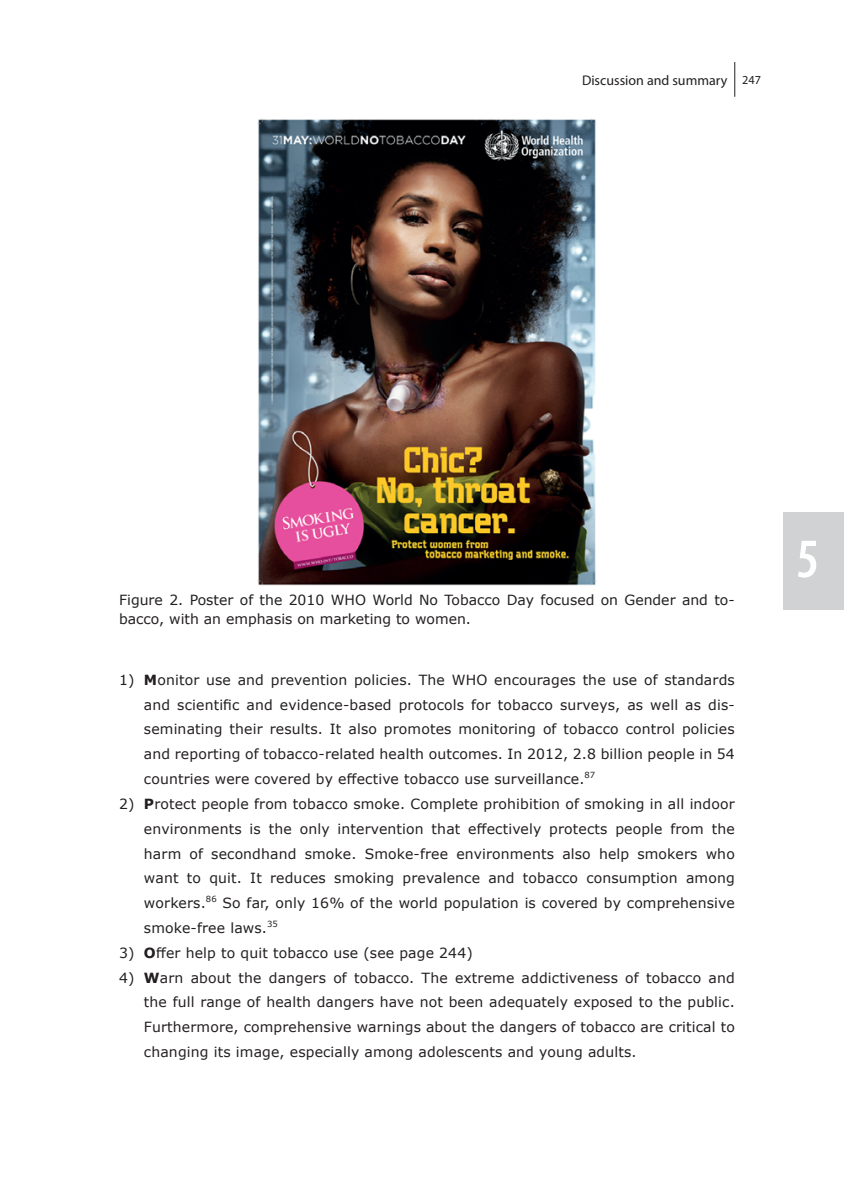
<style>
.page{position:relative;width:844px;height:1191px;background:#fff}
.page>*{position:absolute;margin:0;border:0;box-sizing:border-box;transform-origin:0 0}
.t1{font:600 condensed 56px "Myriad Pro";color:#fff}
.t2{font:14px/24.8px "Verdana";letter-spacing:.01em;color:#231f20;text-align:justify}
.t3{font:14px "Myriad Pro";color:#231f20}
.s1{font-size:12.25px}
.s2{font-weight:700}
</style>
<div class="page">
<div style="left:783px;top:512px;width:60px;height:98px;background:#d1d2d4"></div>
<hr style="left:734px;top:62px;width:1px;height:35px;background:#231f20">
<img style="left:257px;top:118px;width:339px;height:467px">
<p class="t3" style="left:582px;top:72px;width:180px">Discussion and summary <span class="s1">247</span></p>
<p class="t2" style="left:119px;top:590px;width:617px;line-height:19.2px">Figure 2. Poster of the 2010 WHO World No Tobacco Day focused on Gender and to&shy;bacco, with an emphasis on marketing to women.</p>
<p class="t2" style="left:144px;top:667px;width:592px;text-indent:-25px">1) <span class="s2">M</span>onitor use and prevention policies. The WHO encourages the use of standards and scientific and evidence-based protocols for tobacco surveys, as well as dis&shy;seminating their results. It also promotes monitoring of tobacco control policies and reporting of tobacco-related health outcomes. In 2012, 2.8 billion people in 54 countries were covered by effective tobacco use surveillance.<sup>87</sup></p>
<p class="t2" style="left:144px;top:791px;width:592px;text-indent:-25px">2) <span class="s2">P</span>rotect people from tobacco smoke. Complete prohibition of smoking in all indoor environments is the only intervention that effectively protects people from the harm of secondhand smoke. Smoke-free environments also help smokers who want to quit. It reduces smoking prevalence and tobacco consumption among workers.<sup>86</sup> So far, only 16% of the world population is covered by comprehensive smoke-free laws.<sup>35</sup></p>
<p class="t2" style="left:119px;top:940px;width:355px">3) <span class="s2">O</span>ffer help to quit tobacco use (see page 244)</p>
<p class="t2" style="left:144px;top:965px;width:592px;text-indent:-25px">4) <span class="s2">W</span>arn about the dangers of tobacco. The extreme addictiveness of tobacco and the full range of health dangers have not been adequately exposed to the public.<br>Furthermore, comprehensive warnings about the dangers of tobacco are critical to changing its image, especially among adolescents and young adults.</p>
<h1 class="t1" style="left:796px;top:528px;width:24px">5</h1>
</div>
